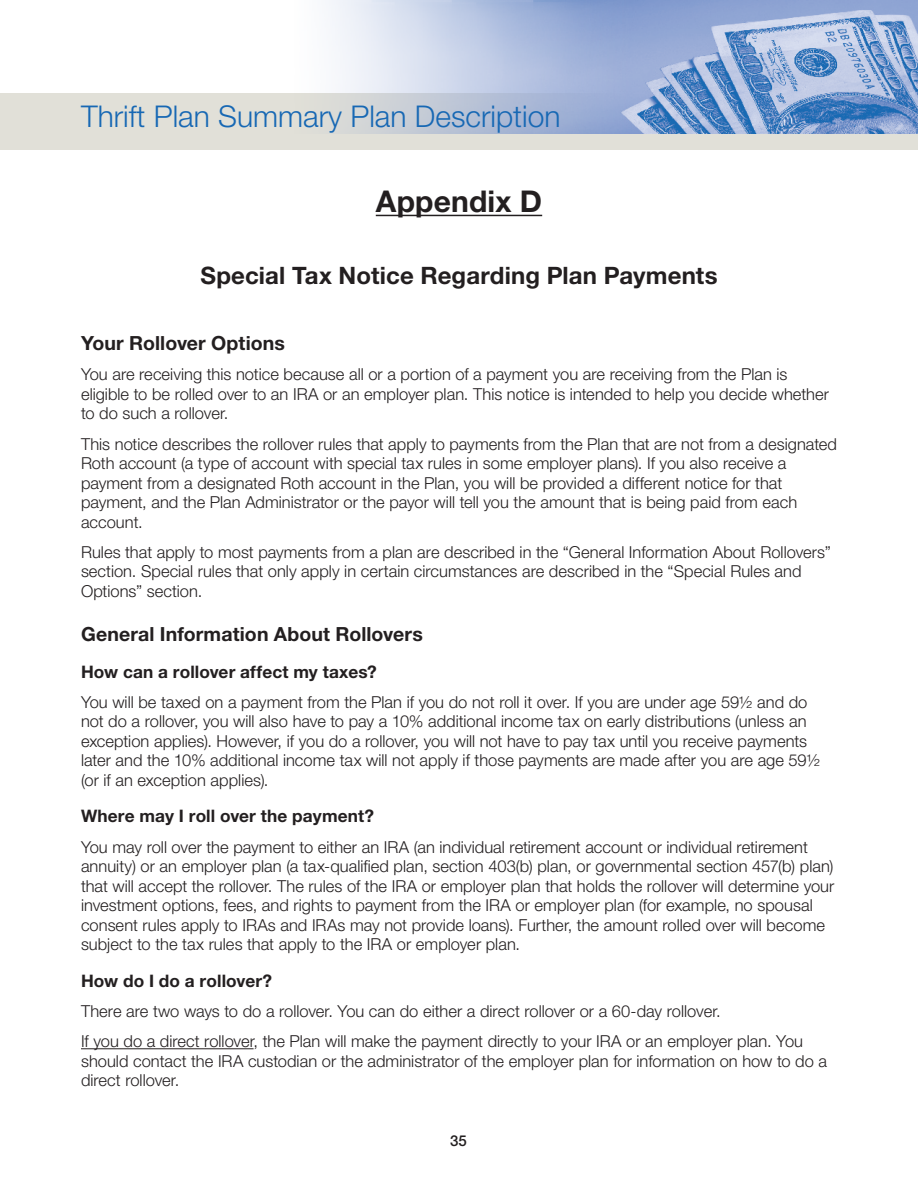
<style>
.page{position:relative;width:918px;height:1188px;background:#fff}
.page>*{position:absolute;margin:0;border:0;box-sizing:border-box;transform-origin:0 0}
.t1{font:300 30px "Helvetica Neue";color:#1768b4}
.Appendix_HD_1{font:700 30px "Helvetica Neue";letter-spacing:.005em;color:#231f20}
.Appendix_HD_2{font:700 24px "Helvetica Neue";letter-spacing:.005em;color:#231f20}
.HD_1{font:700 19.5px "Helvetica Neue";letter-spacing:.005em;color:#231f20}
.HD_2{font:700 17.25px "Helvetica Neue";letter-spacing:.005em;color:#231f20}
.Body{font:300 16.5px/19.5px "Helvetica Neue";color:#231f20}
.t2{font:500 15px "Helvetica Neue";color:#231f20}
</style>
<div class="page">
<div style="left:0;top:93px;width:918px;height:57px;background:#e1e0d8"></div>
<img style="left:328px;top:0;width:590px;height:133px">
<hr style="left:376px;top:215px;width:166px;height:1px;background:#231f20">
<hr style="left:81px;top:1048px;width:173px;height:1px;background:#231f20">
<h1 class="t1" style="left:81px;top:98px;width:481px">Thrift Plan Summary Plan Description</h1>
<p class="Appendix_HD_1" style="left:376px;top:183px;width:168px">Appendix D</p>
<p class="Appendix_HD_2" style="left:200px;top:260px;width:519px">Special Tax Notice Regarding Plan Payments</p>
<p class="HD_1" style="left:81px;top:331px;width:206px">Your Rollover Options</p>
<p class="Body" style="left:81px;top:364px;width:749px">You are receiving this notice because all or a portion of a payment you are receiving from the Plan is eligible to be rolled over to an IRA or an employer plan. This notice is intended to help you decide whether to do such a rollover.</p>
<p class="Body" style="left:81px;top:434px;width:758px">This notice describes the rollover rules that apply to payments from the Plan that are not from a designated Roth account (a type of account with special tax rules in some employer plans). If you also receive a payment from a designated Roth account in the Plan, you will be provided a different notice for that payment, and the Plan Administrator or the payor will tell you the amount that is being paid from each account.</p>
<p class="Body" style="left:81px;top:542px;width:751px">Rules that apply to most payments from a plan are described in the “General Information About Rollovers” section. Special rules that only apply in certain circumstances are described in the “Special Rules and<br>Options” section.</p>
<p class="HD_1" style="left:81px;top:622px;width:343px">General Information About Rollovers</p>
<p class="HD_2" style="left:81px;top:661px;width:297px">How can a rollover affect my taxes?</p>
<p class="Body" style="left:81px;top:692px;width:741px">You will be taxed on a payment from the Plan if you do not roll it over. If you are under age 59½ and do not do a rollover, you will also have to pay a 10% additional income tax on early distributions (unless an exception applies). However, if you do a rollover, you will not have to pay tax until you receive payments later and the 10% additional income tax will not apply if those payments are made after you are age 59½ (or if an exception applies).</p>
<p class="HD_2" style="left:81px;top:805px;width:295px">Where may I roll over the payment?</p>
<p class="Body" style="left:81px;top:837px;width:755px">You may roll over the payment to either an IRA (an individual retirement account or individual retirement annuity) or an employer plan (a tax-qualified plan, section 403(b) plan, or governmental section 457(b) plan) that will accept the rollover. The rules of the IRA or employer plan that holds the rollover will determine your investment options, fees, and rights to payment from the IRA or employer plan (for example, no spousal consent rules apply to IRAs and IRAs may not provide loans). Further, the amount rolled over will become subject to the tax rules that apply to the IRA or employer plan.</p>
<p class="HD_2" style="left:81px;top:970px;width:193px">How do I do a rollover?</p>
<p class="Body" style="left:81px;top:1001px;width:641px">There are two ways to do a rollover. You can do either a direct rollover or a 60-day rollover.</p>
<p class="Body" style="left:81px;top:1031px;width:748px">If you do a direct rollover, the Plan will make the payment directly to your IRA or an employer plan. You should contact the IRA custodian or the administrator of the employer plan for information on how to do a direct rollover.</p>
<p class="t2" style="left:450px;top:1131px;width:18px">35</p>
</div>
